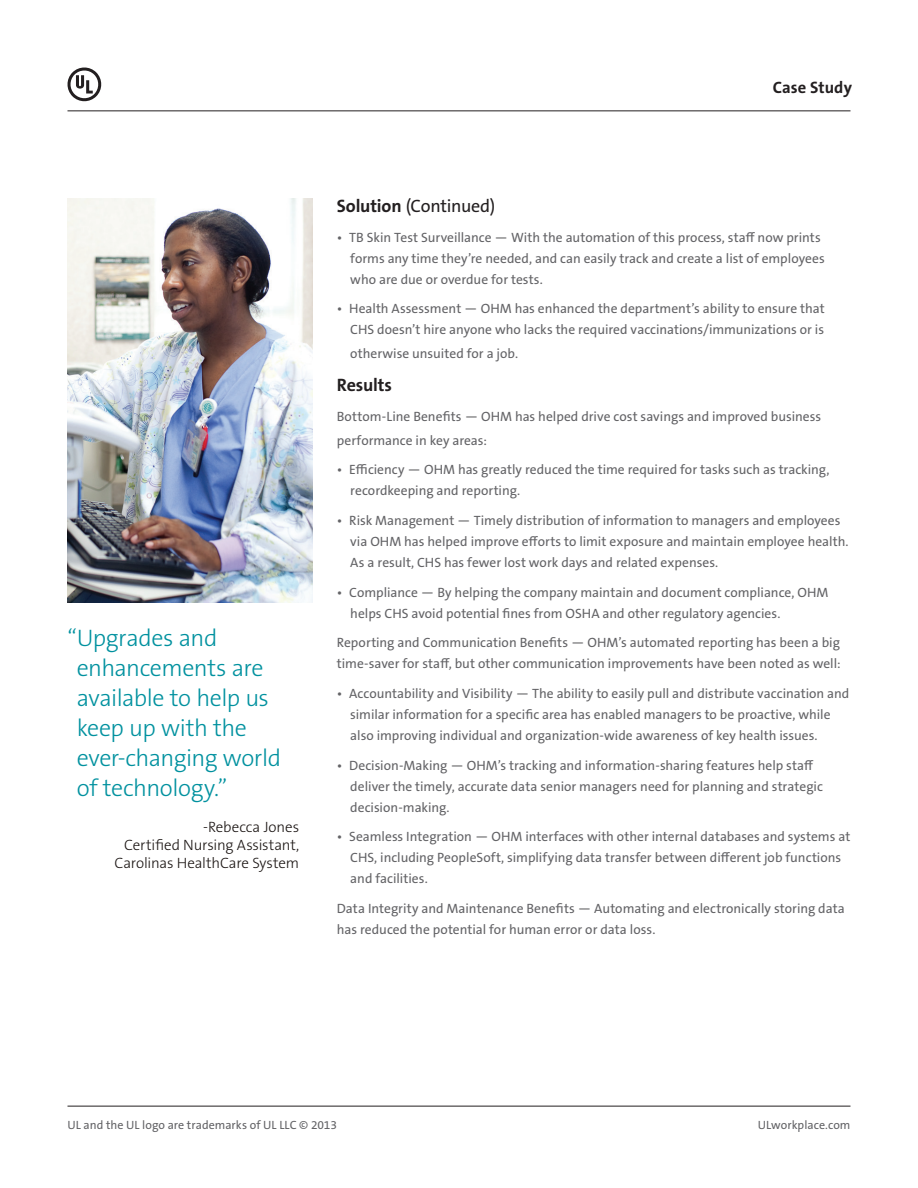
<style>
.page{position:relative;width:918px;height:1188px;background:#fff}
.page>*{position:absolute;margin:0;border:0;box-sizing:border-box;transform-origin:0 0}
.t1{font:300 24px/30px "The Sans B W3";letter-spacing:-.02em;color:#00919f}
.t2{font:18px "The Sans B W5 Plain";letter-spacing:-.015em;color:#231f20}
.t3{font:700 18px "The Sans B W7";letter-spacing:-.01em;color:#231f20}
.t4{font:700 16.5px "The Sans B W7";letter-spacing:.005em;color:#231f20}
.t5{font:300 15px/18px "The Sans B W3";letter-spacing:-.01em;color:#1b1513;text-align:right}
.t6{font:13.5px/21px "The Sans B W5 Plain";color:#636366}
.t7{font:12px "The Sans B W5 Plain";letter-spacing:.005em;color:#636366}
.s1{font-family:"The Sans B W7";font-weight:700}
</style>
<div class="page">
<hr style="left:68px;top:1106px;width:782px;height:1px;background:#231f20">
<hr style="left:68px;top:111px;width:782px;height:1px;background:#231f20">
<svg style="left:67px;top:67px;width:35px;height:35px"></svg>
<img style="left:68px;top:199px;width:245px;height:404px">
<p class="t4" style="left:773px;top:77px;width:81px">Case Study</p>
<h1 class="t1" style="left:77px;top:623px;width:206px;text-indent:-9px">“Upgrades and enhancements are available to help us keep up with the ever-changing world of technology.”</h1>
<p class="t5" style="left:115px;top:818px;width:186px">-Rebecca Jones<br>Certified Nursing Assistant,<br>Carolinas HealthCare System</p>
<h2 class="t2" style="left:337px;top:194px;width:160px"><span class="s1">Solution</span> (Continued)</h2>
<p class="t6" style="left:350px;top:227px;width:476px;text-indent:-14px">• TB Skin Test Surveillance — With the automation of this process, staff now prints forms any time they’re needed, and can easily track and create a list of employees who are due or overdue for tests.</p>
<p class="t6" style="left:337px;top:298px;width:489px;text-align:right">• Health Assessment — OHM has enhanced the department’s ability to ensure that<br>CHS doesn’t hire anyone who lacks the required vaccinations/immunizations or is</p>
<p class="t6" style="left:350px;top:343px;width:169px">otherwise unsuited for a job.</p>
<h2 class="t3" style="left:337px;top:373px;width:57px">Results</h2>
<p class="t6" style="left:337px;top:404px;width:486px;line-height:24px">Bottom-Line Benefits — OHM has helped drive cost savings and improved business performance in key areas:</p>
<p class="t6" style="left:350px;top:459px;width:481px;text-indent:-14px">• Efficiency — OHM has greatly reduced the time required for tasks such as tracking, recordkeeping and reporting.</p>
<p class="t6" style="left:350px;top:510px;width:500px;text-indent:-14px">• Risk Management — Timely distribution of information to managers and employees via OHM has helped improve efforts to limit exposure and maintain employee health.<br>As a result, CHS has fewer lost work days and related expenses.</p>
<p class="t6" style="left:350px;top:582px;width:480px;text-indent:-14px">• Compliance — By helping the company maintain and document compliance, OHM helps CHS avoid potential fines from OSHA and other regulatory agencies.</p>
<p class="t6" style="left:337px;top:632px;width:505px">Reporting and Communication Benefits — OHM’s automated reporting has been a big time-saver for staff, but other communication improvements have been noted as well:</p>
<p class="t6" style="left:350px;top:683px;width:501px;text-indent:-14px">• Accountability and Visibility — The ability to easily pull and distribute vaccination and similar information for a specific area has enabled managers to be proactive, while also improving individual and organization-wide awareness of key health issues.</p>
<p class="t6" style="left:350px;top:755px;width:474px;text-indent:-14px">• Decision-Making — OHM’s tracking and information-sharing features help staff deliver the timely, accurate data senior managers need for planning and strategic decision-making.</p>
<p class="t6" style="left:350px;top:826px;width:502px;text-indent:-14px">• Seamless Integration — OHM interfaces with other internal databases and systems at<br>CHS, including PeopleSoft, simplifying data transfer between different job functions and facilities.</p>
<p class="t6" style="left:337px;top:898px;width:510px">Data Integrity and Maintenance Benefits — Automating and electronically storing data has reduced the potential for human error or data loss.</p>
<p class="t7" style="left:68px;top:1118px;width:271px">UL and the UL logo are trademarks of UL LLC © 2013</p>
<p class="t7" style="left:758px;top:1118px;width:94px">ULworkplace.com</p>
</div>
